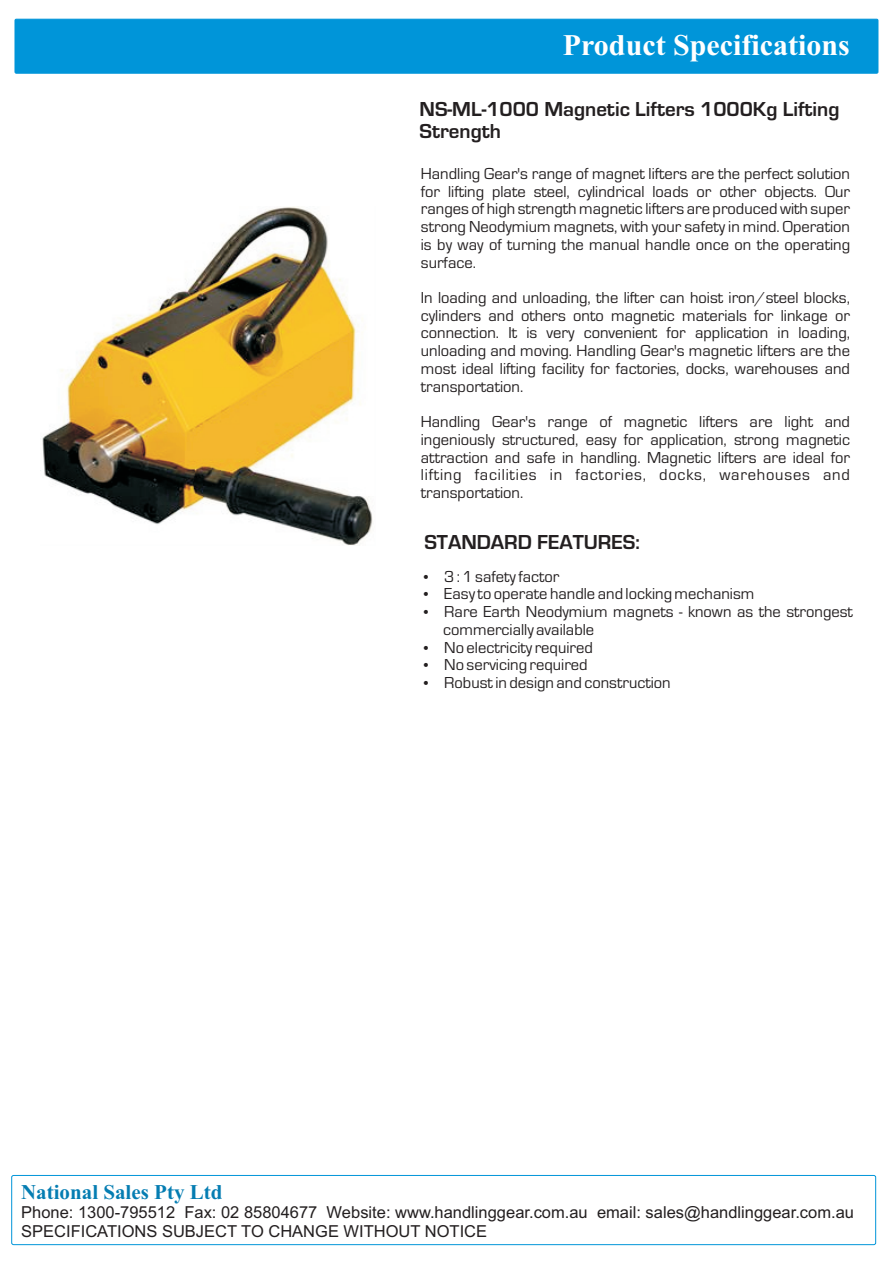
<style>
.page{position:relative;width:893px;height:1263px;background:#fff}
.page>*{position:absolute;margin:0;border:0;box-sizing:border-box;transform-origin:0 0}
.t1{font:700 30px "Times New Roman";color:#fff}
.t2{font:700 21px/22.6px "Eurostile";color:#231f20}
.t3{font:700 21px "Times New Roman";color:#057db2}
.t4{font:16.5px/17.7px "Eurostile";color:#231f20;text-align:justify}
.t5{font:16.5px/18.5px "Arial";color:#231f20}
</style>
<div class="page">
<div style="left:15px;top:19px;width:863px;height:54px;background:#0095d9;border:1px solid #0095d9"></div>
<div style="left:11px;top:1175px;width:865px;height:70px;border:1px solid #0095d9;border-radius:2px"></div>
<img style="left:40px;top:207px;width:333px;height:338px">
<h1 class="t1" style="left:563px;top:35px;width:288px">Product Specifications</h1>
<p class="t2" style="left:420px;top:99px;width:421px">NS-ML-1000 Magnetic Lifters 1000Kg Lifting<br>Strength</p>
<p class="t4" style="left:421px;top:166px;width:431px">Handling Gear's range of magnet lifters are the perfect solution for lifting plate steel, cylindrical loads or other objects. Our ranges of high strength magnetic lifters are produced with super strong Neodymium magnets, with your safety in mind. Operation is by way of turning the manual handle once on the operating surface.</p>
<p class="t4" style="left:421px;top:290px;width:431px">In loading and unloading, the lifter can hoist iron/steel blocks, cylinders and others onto magnetic materials for linkage or connection. It is very convenient for application in loading, unloading and moving. Handling Gear's magnetic lifters are the most ideal lifting facility for factories, docks, warehouses and transportation.</p>
<p class="t4" style="left:421px;top:414px;width:431px">Handling Gear's range of magnetic lifters are light and ingeniously structured, easy for application, strong magnetic attraction and safe in handling. Magnetic lifters are ideal for lifting facilities in factories, docks, warehouses and transportation.</p>
<p class="t2" style="left:424px;top:533px;width:217px">STANDARD FEATURES:</p>
<p class="t4" style="left:443px;top:569px;width:411px;text-align:left">3 : 1 safety factor<br>Easy to operate handle and locking mechanism<br>Rare Earth Neodymium magnets - known as the strongest commercially available<br>No electricity required<br>No servicing required<br>Robust in design and construction</p>
<p class="t3" style="left:21px;top:1184px;width:203px">National Sales Pty Ltd</p>
<p class="t5" style="left:21px;top:1205px;width:834px">Phone: 1300-795512 Fax: 02 85804677 Website: www.handlinggear.com.au email: sales@handlinggear.com.au<br>SPECIFICATIONS SUBJECT TO CHANGE WITHOUT NOTICE</p>
</div>
